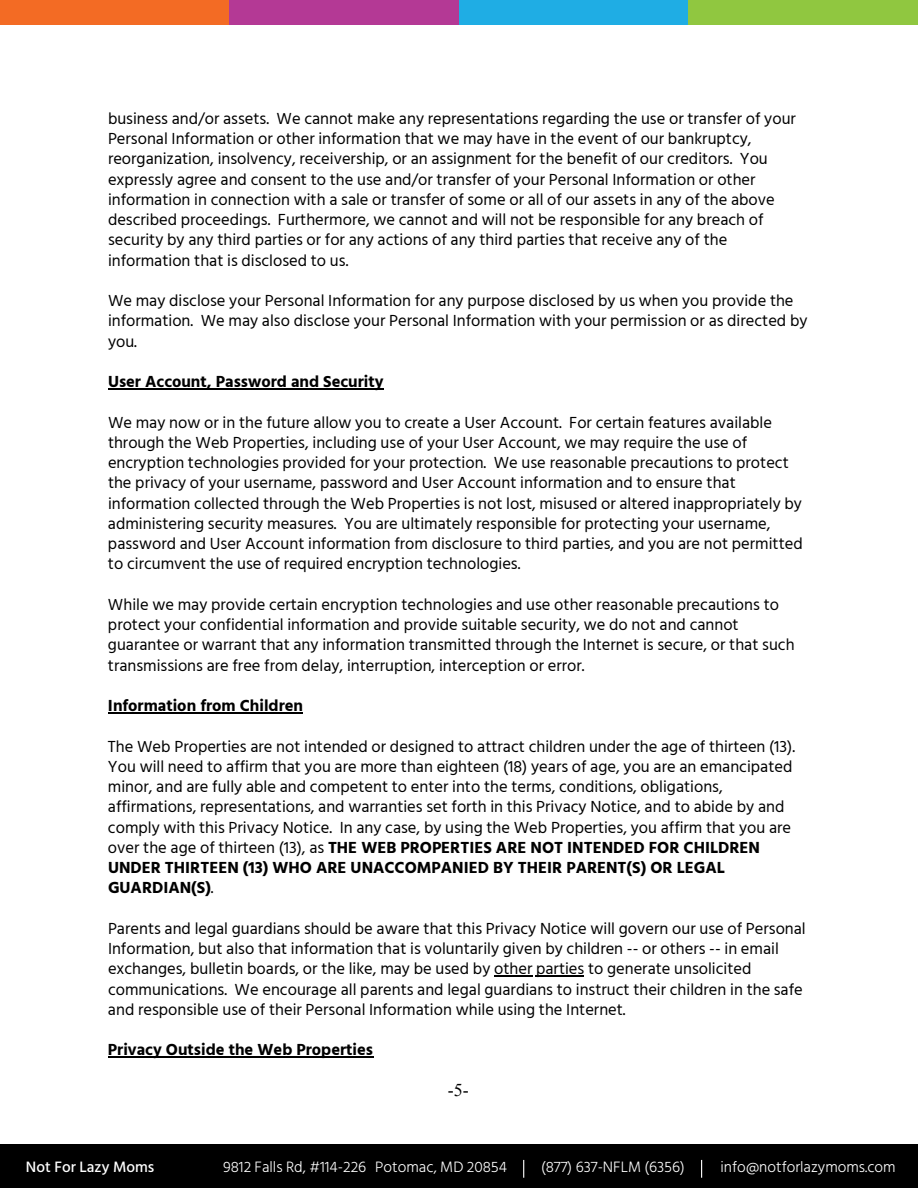
<style>
.page{position:relative;width:918px;height:1188px;background:#fff}
.page>*{position:absolute;margin:0;border:0;box-sizing:border-box;transform-origin:0 0}
.t1{font:18px "Times New Roman";color:#000}
.t2{font:16.5px/20.2px "Hind Siliguri";color:#000}
.t3{font:700 16.5px "Hind Siliguri";color:#000}
.t4{font:300 15.45px "Hind Siliguri";color:#fff}
.t5{font:500 15.45px "Hind Siliguri";color:#fff}
.s1{font-weight:700}
</style>
<div class="page">
<hr style="left:108px;top:388px;width:276px;height:1px;background:#000">
<hr style="left:108px;top:712px;width:195px;height:1px;background:#000">
<hr style="left:494px;top:975px;width:38px;height:1px;background:#000">
<hr style="left:536px;top:975px;width:48px;height:1px;background:#000">
<hr style="left:108px;top:1056px;width:266px;height:2px;background:#000">
<div style="left:0;top:1145px;width:918px;height:43px;background:#000"></div>
<svg style="left:701px;top:1160px;width:1px;height:18px"></svg>
<svg style="left:523px;top:1160px;width:1px;height:18px"></svg>
<div style="left:0;top:1px;width:230px;height:24px;background:#f36b24"></div>
<div style="left:230px;top:1px;width:229px;height:24px;background:#b43995"></div>
<div style="left:459px;top:1px;width:229px;height:24px;background:#1fade4"></div>
<div style="left:688px;top:1px;width:230px;height:24px;background:#90c740"></div>
<p class="t2" style="left:108px;top:109px;width:690px">business and/or assets. We cannot make any representations regarding the use or transfer of your Personal Information or other information that we may have in the event of our bankruptcy, reorganization, insolvency, receivership, or an assignment for the benefit of our creditors. You expressly agree and consent to the use and/or transfer of your Personal Information or other information in connection with a sale or transfer of some or all of our assets in any of the above described proceedings. Furthermore, we cannot and will not be responsible for any breach of security by any third parties or for any actions of any third parties that receive any of the information that is disclosed to us.</p>
<p class="t2" style="left:108px;top:291px;width:701px">We may disclose your Personal Information for any purpose disclosed by us when you provide the information. We may also disclose your Personal Information with your permission or as directed by you.</p>
<p class="t3" style="left:108px;top:369px;width:277px">User Account, Password and Security</p>
<p class="t2" style="left:108px;top:413px;width:696px">We may now or in the future allow you to create a User Account. For certain features available through the Web Properties, including use of your User Account, we may require the use of encryption technologies provided for your protection. We use reasonable precautions to protect the privacy of your username, password and User Account information and to ensure that information collected through the Web Properties is not lost, misused or altered inappropriately by administering security measures. You are ultimately responsible for protecting your username, password and User Account information from disclosure to third parties, and you are not permitted to circumvent the use of required encryption technologies.</p>
<p class="t2" style="left:108px;top:595px;width:688px">While we may provide certain encryption technologies and use other reasonable precautions to protect your confidential information and provide suitable security, we do not and cannot guarantee or warrant that any information transmitted through the Internet is secure, or that such transmissions are free from delay, interruption, interception or error.</p>
<p class="t3" style="left:108px;top:693px;width:197px">Information from Children</p>
<p class="t2" style="left:108px;top:737px;width:689px">The Web Properties are not intended or designed to attract children under the age of thirteen (13).<br>You will need to affirm that you are more than eighteen (18) years of age, you are an emancipated minor, and are fully able and competent to enter into the terms, conditions, obligations, affirmations, representations, and warranties set forth in this Privacy Notice, and to abide by and comply with this Privacy Notice. In any case, by using the Web Properties, you affirm that you are over the age of thirteen (13), as <span class="s1">THE WEB PROPERTIES ARE NOT INTENDED FOR CHILDREN UNDER THIRTEEN (13) WHO ARE UNACCOMPANIED BY THEIR PARENT(S) OR LEGAL GUARDIAN(S)</span>.</p>
<p class="t2" style="left:108px;top:919px;width:699px">Parents and legal guardians should be aware that this Privacy Notice will govern our use of Personal Information, but also that information that is voluntarily given by children -- or others -- in email exchanges, bulletin boards, or the like, may be used by other parties to generate unsolicited communications. We encourage all parents and legal guardians to instruct their children in the safe and responsible use of their Personal Information while using the Internet.</p>
<p class="t3" style="left:108px;top:1037px;width:267px">Privacy Outside the Web Properties</p>
<p class="t1" style="left:448px;top:1078px;width:22px">-5-</p>
<p class="t5" style="left:26px;top:1156px;width:130px">Not For Lazy Moms</p>
<p class="t4" style="left:223px;top:1158px;width:286px">9812 Falls Rd, #114-226 Potomac, MD 20854</p>
<p class="t4" style="left:541px;top:1158px;width:145px">(877) 637-NFLM (6356)</p>
<p class="t4" style="left:720px;top:1158px;width:177px">info@notforlazymoms.com</p>
</div>
